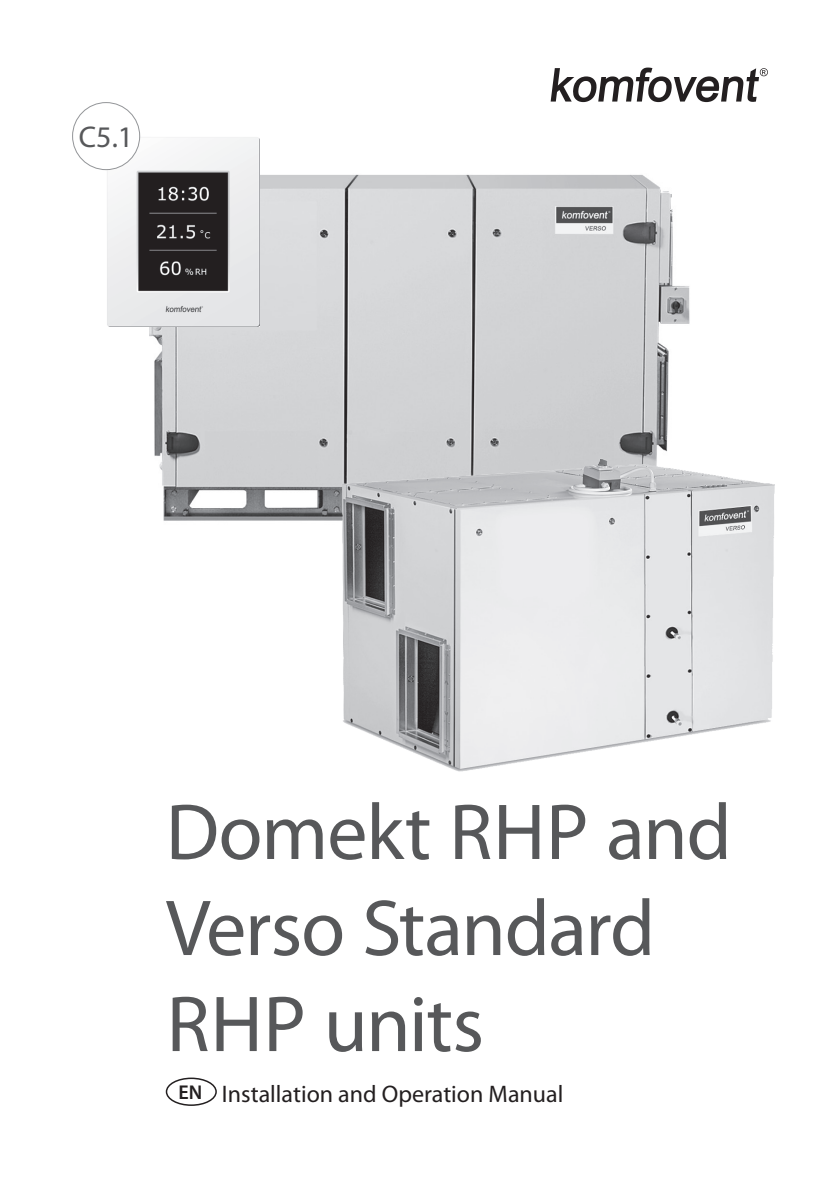
<style>
.page{position:relative;width:840px;height:1191px;background:#fff}
.page>*{position:absolute;margin:0;border:0;box-sizing:border-box;transform-origin:0 0}
.t1{font:80px/96px "Myriad Pro";letter-spacing:-.015em;color:#57585a}
.Tekstas_EN_TAB{font:30px "Myriad Pro";color:#57585a}
.t2{font:24px "Myriad Pro";color:#231f20}
.t3{font:600 20px "Myriad Pro";color:#231f20}
</style>
<div class="page">
<img style="left:142px;top:153px;width:548px;height:368px">
<img style="left:322px;top:448px;width:453px;height:324px">
<div style="left:166px;top:1077px;width:51px;height:29px;border:2px solid #231f20;border-radius:50%"></div>
<svg style="left:550px;top:68px;width:217px;height:34px"></svg>
<img style="left:106px;top:136px;width:153px;height:190px">
<div style="left:72px;top:103px;width:68px;height:67px;background:#fff;border-radius:50%"></div>
<div style="left:72px;top:102px;width:68px;height:68px;border:1px solid #939598;border-radius:50%"></div>
<p class="Tekstas_EN_TAB" style="left:79px;top:119px;width:56px">C5.1</p>
<p class="t1" style="left:166px;top:783px;width:567px">Domekt RHP and<br>Verso Standard<br>RHP units</p>
<p class="t3" style="left:178px;top:1079px;width:25px">EN</p>
<p class="t2" style="left:222px;top:1078px;width:343px">Installation and Operation Manual</p>
</div>
